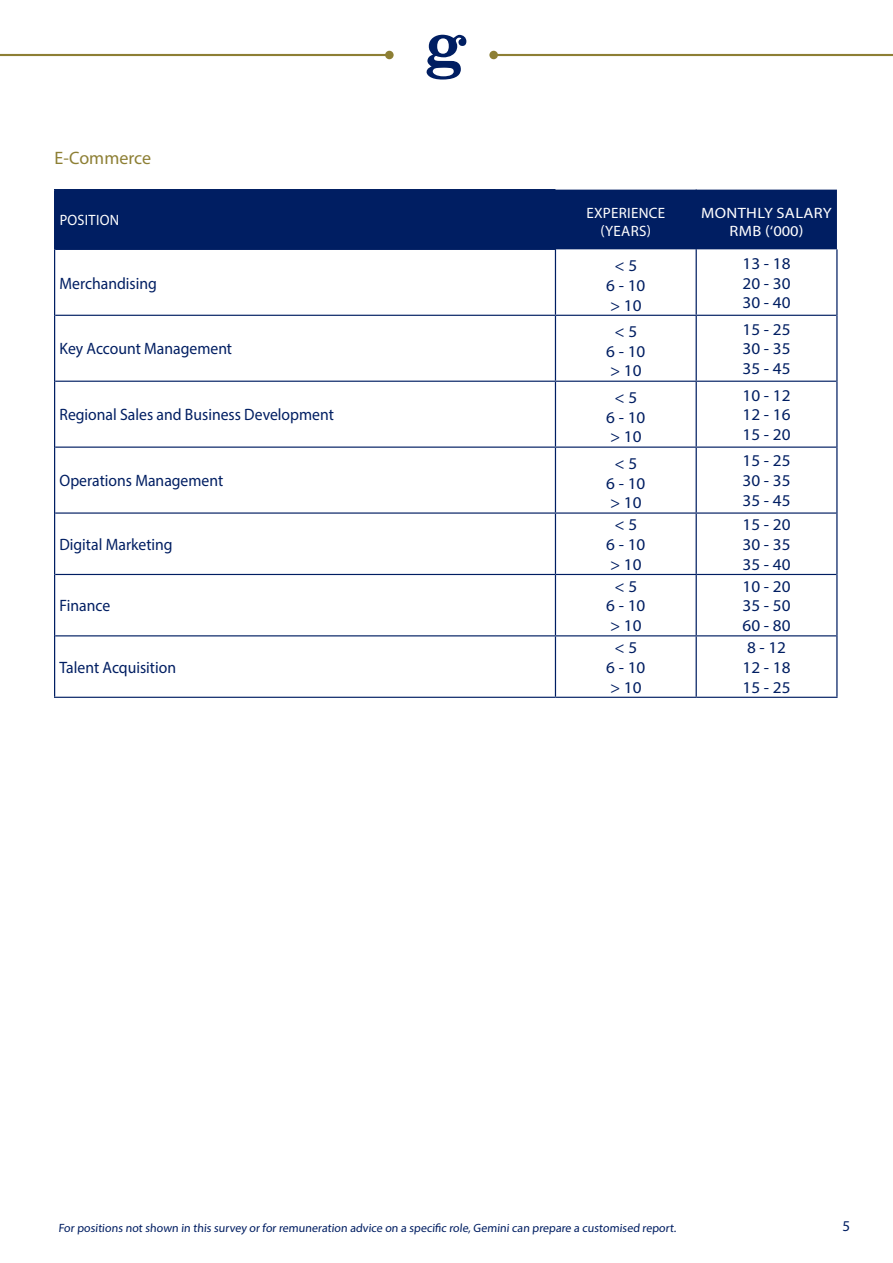
<style>
.page{position:relative;width:893px;height:1263px;background:#fff}
.page>*{position:absolute;margin:0;border:0;box-sizing:border-box;transform-origin:0 0}
.t1{font:18px "Myriad Pro";color:#8d7f34}
.t2{font:16.5px/19.8px "Myriad Pro";color:#001e62;text-align:center;scale:1.04 1}
.t3{font:16.5px "Myriad Pro";color:#001e62;scale:.95 1}
.t4{font:15px/18px "Myriad Pro";letter-spacing:.02em;color:#fff;text-align:center;scale:1.1 1}
.t5{font:15px/18px "Myriad Pro";letter-spacing:.02em;color:#fff;text-align:center}
.t6{font:15px "Myriad Pro";letter-spacing:.02em;color:#fff;scale:.95 1}
.t7{font:15px "Myriad Pro";color:#001e62}
.t8{font:12px "Myriad Pro";color:#001e62}
</style>
<div class="page">
<hr style="left:0;top:54px;width:389px;height:2px;background:#8d7f34">
<div style="left:385px;top:51px;width:9px;height:8px;background:#8d7f34;border-radius:50%"></div>
<hr style="left:494px;top:54px;width:399px;height:2px;background:#8d7f34">
<div style="left:489px;top:51px;width:9px;height:8px;background:#8d7f34;border-radius:50%"></div>
<svg style="left:426px;top:35px;width:40px;height:45px"></svg>
<div style="left:55px;top:190px;width:782px;height:59px;background:#001e62"></div>
<hr style="left:54px;top:189px;width:501px;height:1px;background:#001e62">
<hr style="left:55px;top:249px;width:501px;height:1px;background:#001e62">
<hr style="left:55px;top:315px;width:500px;height:1px;background:#001e62">
<hr style="left:555px;top:315px;width:141px;height:1px;background:#001e62">
<hr style="left:696px;top:315px;width:140px;height:1px;background:#001e62">
<hr style="left:55px;top:381px;width:500px;height:1px;background:#001e62">
<hr style="left:555px;top:381px;width:141px;height:1px;background:#001e62">
<hr style="left:696px;top:381px;width:140px;height:1px;background:#001e62">
<hr style="left:55px;top:446px;width:500px;height:2px;background:#001e62">
<hr style="left:555px;top:446px;width:141px;height:2px;background:#001e62">
<hr style="left:696px;top:446px;width:140px;height:2px;background:#001e62">
<hr style="left:55px;top:512px;width:500px;height:2px;background:#001e62">
<hr style="left:555px;top:512px;width:141px;height:2px;background:#001e62">
<hr style="left:696px;top:512px;width:140px;height:2px;background:#001e62">
<hr style="left:55px;top:574px;width:500px;height:1px;background:#001e62">
<hr style="left:555px;top:574px;width:141px;height:1px;background:#001e62">
<hr style="left:696px;top:574px;width:140px;height:1px;background:#001e62">
<hr style="left:55px;top:635px;width:500px;height:1px;background:#001e62">
<hr style="left:555px;top:635px;width:141px;height:1px;background:#001e62">
<hr style="left:696px;top:635px;width:140px;height:1px;background:#001e62">
<hr style="left:54px;top:697px;width:501px;height:1px;background:#001e62">
<hr style="left:555px;top:697px;width:141px;height:1px;background:#001e62">
<hr style="left:696px;top:697px;width:141px;height:1px;background:#001e62">
<hr style="left:54px;top:190px;width:1px;height:59px;background:#001e62">
<hr style="left:696px;top:190px;width:1px;height:59px;background:#001e62">
<hr style="left:54px;top:249px;width:1px;height:66px;background:#001e62">
<hr style="left:555px;top:250px;width:1px;height:65px;background:#001e62">
<hr style="left:696px;top:249px;width:1px;height:66px;background:#001e62">
<hr style="left:836px;top:249px;width:1px;height:66px;background:#001e62">
<hr style="left:54px;top:315px;width:1px;height:66px;background:#001e62">
<hr style="left:555px;top:316px;width:1px;height:65px;background:#001e62">
<hr style="left:696px;top:316px;width:1px;height:65px;background:#001e62">
<hr style="left:836px;top:315px;width:1px;height:66px;background:#001e62">
<hr style="left:54px;top:381px;width:1px;height:66px;background:#001e62">
<hr style="left:555px;top:382px;width:1px;height:64px;background:#001e62">
<hr style="left:696px;top:382px;width:1px;height:64px;background:#001e62">
<hr style="left:836px;top:381px;width:1px;height:66px;background:#001e62">
<hr style="left:54px;top:447px;width:1px;height:66px;background:#001e62">
<hr style="left:555px;top:448px;width:1px;height:64px;background:#001e62">
<hr style="left:696px;top:448px;width:1px;height:64px;background:#001e62">
<hr style="left:836px;top:447px;width:1px;height:66px;background:#001e62">
<hr style="left:54px;top:513px;width:1px;height:61px;background:#001e62">
<hr style="left:555px;top:514px;width:1px;height:60px;background:#001e62">
<hr style="left:696px;top:514px;width:1px;height:60px;background:#001e62">
<hr style="left:836px;top:513px;width:1px;height:61px;background:#001e62">
<hr style="left:54px;top:574px;width:1px;height:62px;background:#001e62">
<hr style="left:555px;top:575px;width:1px;height:60px;background:#001e62">
<hr style="left:696px;top:575px;width:1px;height:60px;background:#001e62">
<hr style="left:836px;top:574px;width:1px;height:62px;background:#001e62">
<hr style="left:54px;top:636px;width:1px;height:61px;background:#001e62">
<hr style="left:555px;top:636px;width:1px;height:61px;background:#001e62">
<hr style="left:696px;top:636px;width:1px;height:61px;background:#001e62">
<hr style="left:836px;top:636px;width:1px;height:61px;background:#001e62">
<p class="t1" style="left:55px;top:147px;width:98px">E-Commerce</p>
<p class="t6" style="left:60px;top:211px;width:64px">POSITION</p>
<p class="t5" style="left:586px;top:204px;width:80px">EXPERIENCE (YEARS)</p>
<p class="t4" style="left:701px;top:204px;width:120px">MONTHLY SALARY<br>RMB (‘000)</p>
<p class="t3" style="left:60px;top:273px;width:104px">Merchandising</p>
<p class="t2" style="left:606px;top:255px;width:39px">&lt; 5<br>6 - 10 &gt; 10</p>
<p class="t2" style="left:743px;top:253px;width:48px;text-align:justify">13 - 18<br>20 - 30<br>30 - 40</p>
<p class="t3" style="left:60px;top:339px;width:183px">Key Account Management</p>
<p class="t3" style="left:60px;top:405px;width:290px">Regional Sales and Business Development</p>
<p class="t3" style="left:60px;top:471px;width:174px">Operations Management</p>
<p class="t3" style="left:60px;top:534px;width:121px">Digital Marketing</p>
<p class="t3" style="left:60px;top:596px;width:55px">Finance</p>
<p class="t3" style="left:60px;top:657px;width:124px">Talent Acquisition</p>
<p class="t2" style="left:606px;top:321px;width:39px">&lt; 5<br>6 - 10 &gt; 10</p>
<p class="t2" style="left:743px;top:319px;width:48px;text-align:justify">15 - 25<br>30 - 35<br>35 - 45</p>
<p class="t2" style="left:606px;top:387px;width:39px">&lt; 5<br>6 - 10 &gt; 10</p>
<p class="t2" style="left:743px;top:385px;width:48px;text-align:justify">10 - 12<br>12 - 16<br>15 - 20</p>
<p class="t2" style="left:606px;top:453px;width:39px">&lt; 5<br>6 - 10 &gt; 10</p>
<p class="t2" style="left:743px;top:451px;width:48px;text-align:justify">15 - 25<br>30 - 35<br>35 - 45</p>
<p class="t2" style="left:606px;top:514px;width:39px">&lt; 5<br>6 - 10 &gt; 10</p>
<p class="t2" style="left:743px;top:514px;width:48px;text-align:justify">15 - 20<br>30 - 35<br>35 - 40</p>
<p class="t2" style="left:606px;top:576px;width:39px">&lt; 5<br>6 - 10 &gt; 10</p>
<p class="t2" style="left:743px;top:576px;width:48px;text-align:justify">10 - 20<br>35 - 50<br>60 - 80</p>
<p class="t2" style="left:606px;top:637px;width:39px">&lt; 5<br>6 - 10 &gt; 10</p>
<p class="t2" style="left:743px;top:637px;width:48px;text-align:left">8 - 12<br>12 - 18<br>15 - 25</p>
<p class="t8" style="left:58px;top:1220px;width:620px">For positions not shown in this survey or for remuneration advice on a specific role, Gemini can prepare a customised report.</p>
<p class="t7" style="left:843px;top:1216px;width:9px">5</p>
</div>
